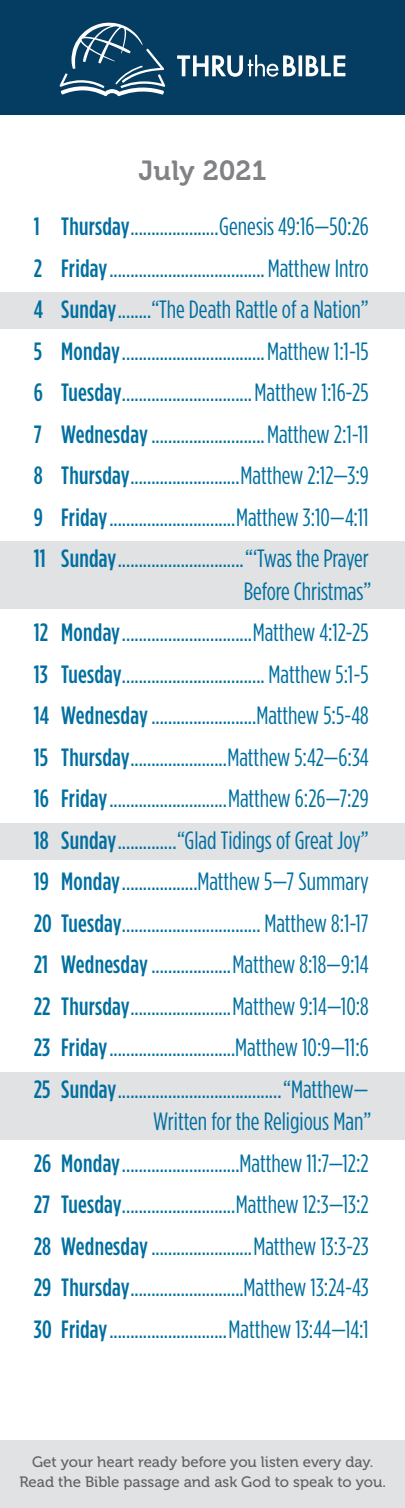
<style>
.page{position:relative;width:405px;height:1508px;background:#fff}
.page>*{position:absolute;margin:0;border:0;box-sizing:border-box;transform-origin:0 0}
.t1{font:27.5px "Museo 700";letter-spacing:.01em;color:#808285}
.t2{font:25px/41.5px "Gotham Condensed";color:#006fa0;text-align:justify}
.t3{font:15px/20px "Museo 500";color:#636366;text-align:center}
.s1{font-weight:500}
</style>
<div class="page">
<div style="left:0;top:0;width:405px;height:115px;background:#053c61"></div>
<div style="left:0;top:1440px;width:405px;height:68px;background:#e1e2e4"></div>
<div style="left:0;top:541px;width:405px;height:68px;background:#e1e2e4"></div>
<div style="left:0;top:823px;width:405px;height:36px;background:#e1e2e4"></div>
<div style="left:0;top:292px;width:405px;height:36px;background:#e1e2e4"></div>
<div style="left:0;top:1072px;width:405px;height:67px;background:#e1e2e4"></div>
<svg style="left:60px;top:22px;width:105px;height:74px"></svg>
<svg style="left:177px;top:55px;width:119px;height:22px"></svg>
<hr style="left:299px;top:55px;width:3px;height:21px;background:#fff">
<svg style="left:306px;top:55px;width:39px;height:21px"></svg>
<p class="t1" style="left:138px;top:155px;width:130px">July 2021</p>
<p class="t2" style="left:34px;top:205px;width:337px"><span class="s1">1 Thursday</span>.....................Genesis 49:16—50:26<br><span class="s1">2 Friday</span>..................................... Matthew Intro <span class="s1">4 Sunday</span>........“The Death Rattle of a Nation” <span class="s1">5 Monday</span>..................................Matthew 1:1-15<br><span class="s1">6 Tuesday</span>...............................Matthew 1:16-25<br><span class="s1">7 Wednesday</span>...........................Matthew 2:1-11<br><span class="s1">8 Thursday</span>..........................Matthew 2:12—3:9<br><span class="s1">9 Friday</span>..............................Matthew 3:10—4:11<br><span class="s1">11 Sunday</span>..............................“‘Twas the Prayer</p>
<p class="t2" style="left:34px;top:570px;width:339px;text-indent:210px">Before Christmas” <span class="s1">12 Monday</span>...............................Matthew 4:12-25<br><span class="s1">13 Tuesday</span>.................................. Matthew 5:1-5<br><span class="s1">14 Wednesday</span>.........................Matthew 5:5-48<br><span class="s1">15 Thursday</span>.......................Matthew 5:42—6:34<br><span class="s1">16 Friday</span>............................Matthew 6:26—7:29<br><span class="s1">18 Sunday</span>..............“Glad Tidings of Great Joy” <span class="s1">19 Monday</span>..................Matthew 5—7 Summary <span class="s1">20 Tuesday</span>................................. Matthew 8:1-17<br><span class="s1">21 Wednesday</span>...................Matthew 8:18—9:14<br><span class="s1">22 Thursday</span>........................Matthew 9:14—10:8<br><span class="s1">23 Friday</span>..............................Matthew 10:9—11:6<br><span class="s1">25 Sunday</span>.......................................“Matthew—</p>
<p class="t2" style="left:34px;top:1100px;width:339px;text-indent:119px">Written for the Religious Man” <span class="s1">26 Monday</span>............................Matthew 11:7—12:2<br><span class="s1">27 Tuesday</span>...........................Matthew 12:3—13:2<br><span class="s1">28 Wednesday</span>........................Matthew 13:3-23<br><span class="s1">29 Thursday</span>...........................Matthew 13:24-43<br><span class="s1">30 Friday</span>............................Matthew 13:44—14:1</p>
<p class="t3" style="left:19px;top:1452px;width:368px">Get your heart ready before you listen every day.<br>Read the Bible passage and ask God to speak to you.</p>
</div>
